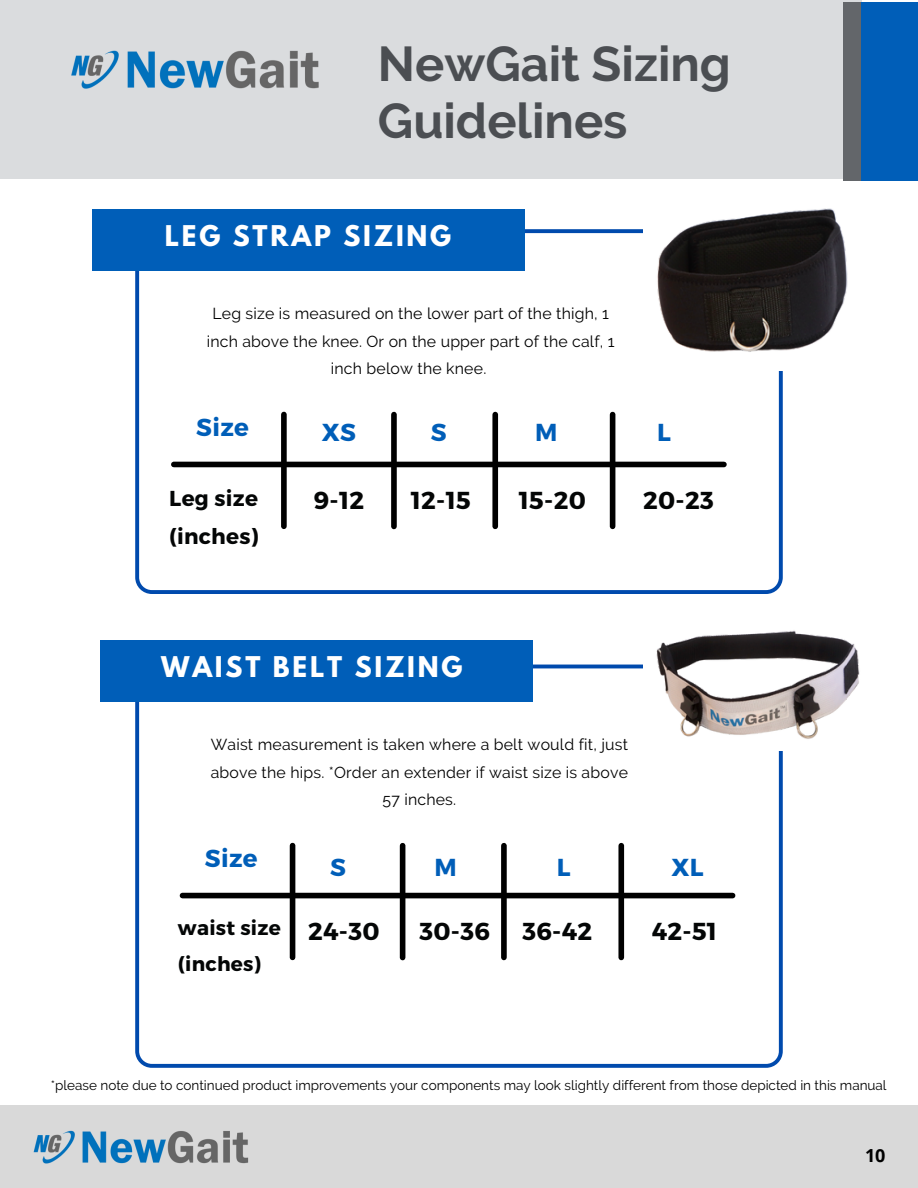
<style>
.page{position:relative;width:918px;height:1188px;background:#fff}
.page>*{position:absolute;margin:0;border:0;box-sizing:border-box;transform-origin:0 0}
.t1{font:700 48.75px/57.3px "Raleway";color:#4b4e52}
.t2{font:700 25.35px "League Spartan";letter-spacing:.11em;color:#fff}
.t3{font:700 24.6px "Montserrat";letter-spacing:.015em;color:#005eb8}
.t4{font:700 24.45px "Montserrat";letter-spacing:.015em;color:#040606}
.t5{font:700 21.6px "Montserrat";letter-spacing:.015em;color:#040606}
.t6{font:700 20.1px/36px "Montserrat";letter-spacing:.015em;color:#040606}
.t7{font:700 18px "Open Sans";color:#000}
.t8{font:15.9px/27.5px "Raleway";letter-spacing:.01em;color:#000;text-align:center}
.t9{font:13.5px "Raleway";color:#000}
</style>
<div class="page">
<div style="left:0;top:1105px;width:918px;height:83px;background:#d9d9d9"></div>
<img style="left:33px;top:1130px;width:216px;height:34px">
<div style="left:0;top:0;width:862px;height:179px;background:#dadcde"></div>
<div style="left:844px;top:2px;width:56px;height:179px;background:#63666a"></div>
<div style="left:862px;top:2px;width:56px;height:179px;background:#005eb8"></div>
<img style="left:71px;top:50px;width:248px;height:39px">
<svg style="left:135px;top:229px;width:648px;height:365px"></svg>
<svg style="left:135px;top:665px;width:648px;height:403px"></svg>
<div style="left:643px;top:598px;width:221px;height:152px;background:#fff"></div>
<div style="left:92px;top:209px;width:432px;height:61px;background:#005eb8"></div>
<div style="left:174px;top:462px;width:550px;height:5px;background:#000"></div>
<div style="left:281px;top:414px;width:6px;height:112px;background:#000"></div>
<div style="left:391px;top:415px;width:6px;height:111px;background:#000"></div>
<div style="left:492px;top:415px;width:6px;height:111px;background:#000"></div>
<div style="left:610px;top:415px;width:5px;height:111px;background:#000"></div>
<div style="left:101px;top:640px;width:432px;height:61px;background:#005eb8"></div>
<div style="left:182px;top:893px;width:551px;height:5px;background:#000"></div>
<div style="left:290px;top:846px;width:5px;height:111px;background:#000"></div>
<div style="left:400px;top:846px;width:5px;height:112px;background:#000"></div>
<div style="left:501px;top:846px;width:6px;height:111px;background:#000"></div>
<div style="left:618px;top:846px;width:6px;height:111px;background:#000"></div>
<img style="left:652px;top:630px;width:208px;height:122px">
<img style="left:643px;top:208px;width:205px;height:160px">
<h1 class="t1" style="left:378px;top:35px;width:354px">NewGait Sizing<br>Guidelines</h1>
<h2 class="t2" style="left:165px;top:223px;width:288px">LEG STRAP SIZING</h2>
<p class="t8" style="left:207px;top:300px;width:409px">Leg size is measured on the lower part of the thigh, 1 inch above the knee. Or on the upper part of the calf, 1 inch below the knee.</p>
<h3 class="t3" style="left:196px;top:411px;width:54px">Size</h3>
<h3 class="t3" style="left:322px;top:416px;width:36px">XS</h3>
<h2 class="t3" style="left:431px;top:416px;width:17px">S</h2>
<h2 class="t3" style="left:535px;top:416px;width:24px">M</h2>
<p class="t3" style="left:657px;top:416px;width:15px">L</p>
<h3 class="t5" style="left:169px;top:484px;width:90px">Leg size</h3>
<p class="t4" style="left:314px;top:484px;width:52px">9-12</p>
<h3 class="t5" style="left:169px;top:522px;width:91px">(inches)</h3>
<h3 class="t4" style="left:411px;top:484px;width:61px">12-15</h3>
<h3 class="t4" style="left:519px;top:484px;width:69px">15-20</h3>
<h3 class="t4" style="left:643px;top:484px;width:72px">20-23</h3>
<h2 class="t2" style="left:161px;top:655px;width:303px">WAIST BELT SIZING</h2>
<p class="t8" style="left:211px;top:731px;width:419px">Waist measurement is taken where a belt would fit, just above the hips. *Order an extender if waist size is above<br>57 inches.</p>
<h3 class="t3" style="left:205px;top:842px;width:54px">Size</h3>
<h3 class="t3" style="left:330px;top:851px;width:17px">S</h3>
<h3 class="t3" style="left:435px;top:851px;width:24px">M</h3>
<h3 class="t3" style="left:557px;top:851px;width:15px">L</h3>
<h3 class="t3" style="left:672px;top:851px;width:34px">XL</h3>
<p class="t6" style="left:178px;top:909px;width:104px">waist size (inches)</p>
<h3 class="t4" style="left:308px;top:915px;width:73px">24-30</h3>
<h3 class="t4" style="left:419px;top:915px;width:72px">30-36</h3>
<h3 class="t4" style="left:522px;top:915px;width:71px">36-42</h3>
<h3 class="t4" style="left:652px;top:915px;width:67px">42-51</h3>
<p class="t9" style="left:51px;top:1077px;width:837px">*please note due to continued product improvements your components may look slightly different from those depicted in this manual</p>
<p class="t7" style="left:865px;top:1143px;width:22px">10</p>
</div>
